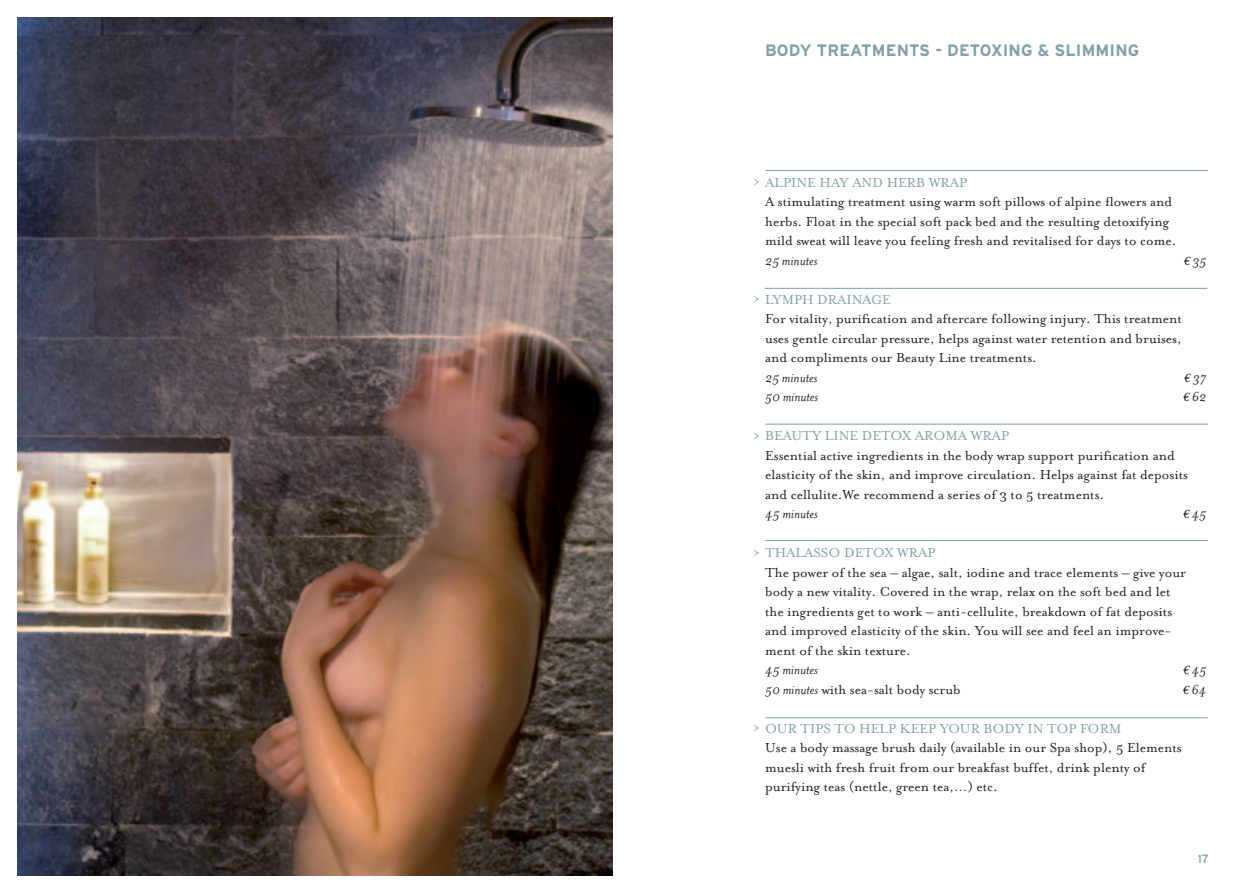
<style>
.page{position:relative;width:1259px;height:893px;background:#fff}
.page>*{position:absolute;margin:0;border:0;box-sizing:border-box;transform-origin:0 0}
.t1{font:700 16.5px "Interstate";letter-spacing:.01em;color:#819fa8}
.t2{font:15px/19.5px "Mrs Eaves Roman";color:#231f20}
.t3{font:15px "Mrs Eaves Roman";color:#819fa8}
.t4{font:italic 15px "Mrs Eaves";color:#231f20}
.t5{font:12px "Interstate";color:#819fa8}
.s1{font-family:"Euro Serif";font-size:12px}
.s2{font-family:"Mrs Eaves";font-style:italic}
</style>
<div class="page">
<hr style="left:765px;top:170px;width:443px;height:1px;background:#819fa8">
<hr style="left:764px;top:288px;width:443px;height:1px;background:#819fa8">
<hr style="left:765px;top:424px;width:443px;height:1px;background:#819fa8">
<hr style="left:765px;top:540px;width:443px;height:1px;background:#819fa8">
<hr style="left:765px;top:717px;width:442px;height:1px;background:#819fa8">
<img style="left:17px;top:17px;width:595px;height:859px">
<p class="t1" style="left:765px;top:41px;width:376px">BODY TREATMENTS - DETOXING &amp; SLIMMING</p>
<p class="t3" style="left:753px;top:174px;width:216px">&gt; ALPINE HAY AND HERB WRAP</p>
<p class="t2" style="left:765px;top:192px;width:413px">A stimulating treatment using warm soft pillows of alpine flowers and herbs. Float in the special soft pack bed and the resulting detoxifying mild sweat will leave you feeling fresh and revitalised for days to come.</p>
<p class="t4" style="left:765px;top:252px;width:54px">25 minutes</p>
<p class="t4" style="left:1183px;top:252px;width:24px"><span class="s1">€</span> 35</p>
<p class="t3" style="left:753px;top:291px;width:140px">&gt; LYMPH DRAINAGE</p>
<p class="t2" style="left:765px;top:309px;width:418px;text-align:justify">For vitality, purification and aftercare following injury. This treatment uses gentle circular pressure, helps against water retention and bruises, and compliments our Beauty Line treatments.</p>
<p class="t4" style="left:765px;top:369px;width:54px">25 minutes</p>
<p class="t4" style="left:1184px;top:369px;width:24px"><span class="s1">€</span> 37</p>
<p class="t4" style="left:765px;top:389px;width:54px">50 minutes</p>
<p class="t4" style="left:1183px;top:389px;width:25px"><span class="s1">€</span> 62</p>
<p class="t3" style="left:753px;top:428px;width:258px">&gt; BEAUTY LINE DETOX AROMA WRAP</p>
<p class="t2" style="left:765px;top:446px;width:424px">Essential active ingredients in the body wrap support purification and elasticity of the skin, and improve circulation. Helps against fat deposits and cellulite.We recommend a series of 3 to 5 treatments.</p>
<p class="t4" style="left:765px;top:506px;width:54px">45 minutes</p>
<p class="t4" style="left:1183px;top:506px;width:25px"><span class="s1">€</span> 45</p>
<p class="t3" style="left:753px;top:545px;width:184px">&gt; THALASSO DETOX WRAP</p>
<p class="t2" style="left:765px;top:563px;width:422px">The power of the sea – algae, salt, iodine and trace elements – give your body a new vitality. Covered in the wrap, relax on the soft bed and let the ingredients get to work – anti-cellulite, breakdown of fat deposits and improved elasticity of the skin. You will see and feel an improve&shy;ment of the skin texture.</p>
<p class="t4" style="left:765px;top:662px;width:54px">45 minutes</p>
<p class="t4" style="left:1183px;top:662px;width:25px"><span class="s1">€</span> 45</p>
<p class="t2" style="left:765px;top:680px;width:197px"><span class="s2">50 minutes</span> with sea-salt body scrub</p>
<p class="t4" style="left:1182px;top:681px;width:25px"><span class="s1">€</span> 64</p>
<p class="t3" style="left:753px;top:720px;width:370px">&gt; OUR TIPS TO HELP KEEP YOUR BODY IN TOP FORM</p>
<p class="t2" style="left:765px;top:738px;width:418px">Use a body massage brush daily (available in our Spa shop), 5 Elements muesli with fresh fruit from our breakfast buffet, drink plenty of purifying teas (nettle, green tea,…) etc.</p>
<p class="t5" style="left:1197px;top:852px;width:13px">17</p>
</div>
